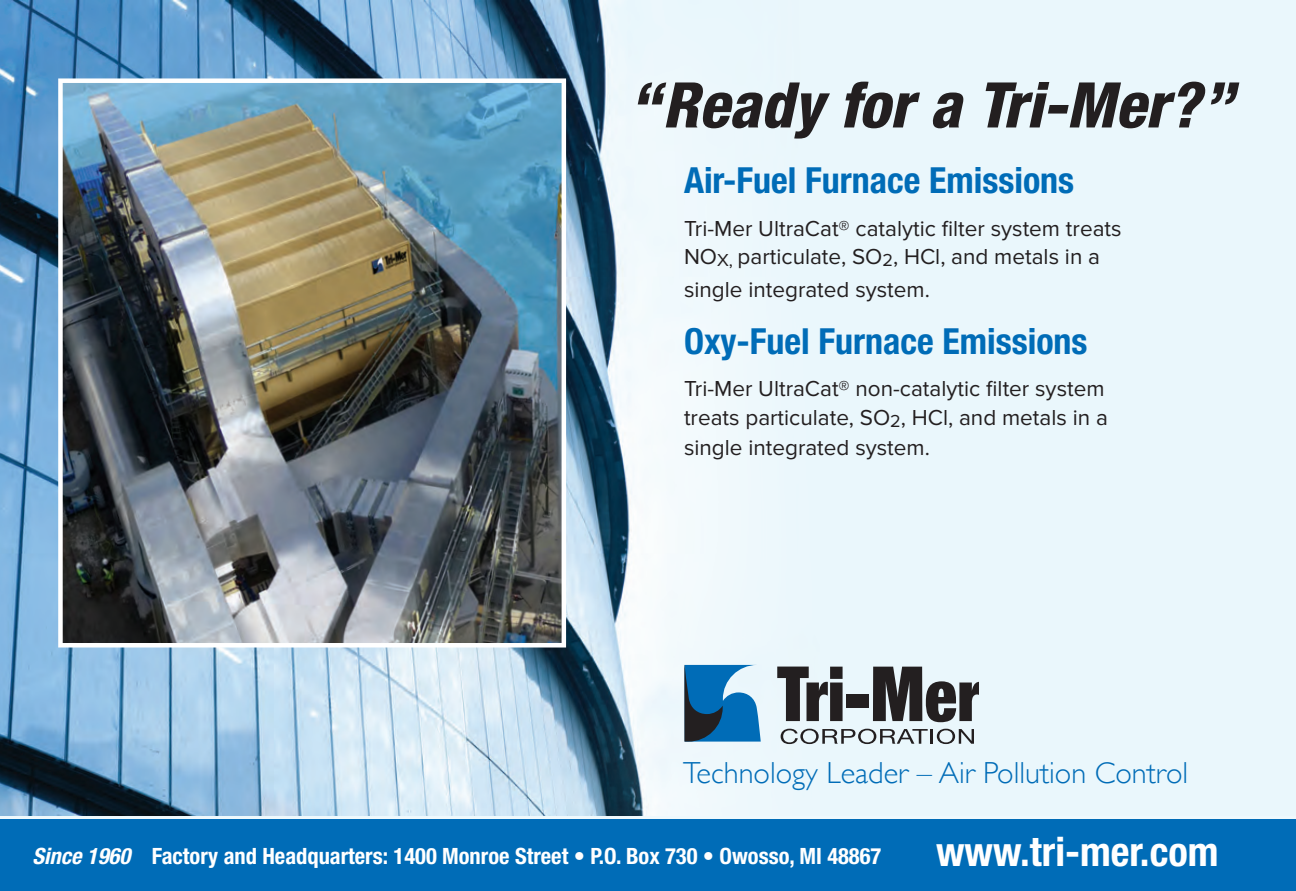
<style>
.page{position:relative;width:1296px;height:891px;background:#fff}
.page>*{position:absolute;margin:0;border:0;box-sizing:border-box;transform-origin:0 0}
.t1{font:italic 800 condensed 63px "Helvetica Neue";color:#231f20}
.t2{font:700 condensed 40.5px "Helvetica Neue";color:#fff}
.t3{font:700 condensed 36px "Helvetica Neue";color:#006cb7}
.t4{font:300 30.38px "Gill Sans";color:#006cb7}
.t5{font:22.5px/29.2px "Proxima Nova";color:#231f20}
.t6{font:700 condensed 22.5px "Helvetica Neue";color:#fff}
.s1{font-style:italic}
</style>
<div class="page">
<div style="left:0;top:0;width:1296px;height:869px;background:#eaf7fc"></div>
<img style="left:0;top:0;width:835px;height:816px">
<svg style="left:781px;top:729px;width:147px;height:15px"></svg>
<hr style="left:930px;top:729px;width:3px;height:15px;background:#231f20">
<svg style="left:937px;top:729px;width:37px;height:15px"></svg>
<svg style="left:777px;top:667px;width:66px;height:54px"></svg>
<div style="left:847px;top:694px;width:22px;height:14px;background:#231f20"></div>
<svg style="left:873px;top:667px;width:105px;height:55px"></svg>
<svg style="left:684px;top:665px;width:77px;height:77px"></svg>
<div style="left:0;top:817px;width:1296px;height:74px;background:#006cb7"></div>
<img style="left:63px;top:83px;width:498px;height:560px">
<div style="left:58px;top:78px;width:508px;height:570px;border:4px solid #fff"></div>
<hr style="left:0;top:816px;width:1296px;height:3px;background:#eff9fd">
<h1 class="t1" style="left:630px;top:66px;width:605px">“Ready for a Tri-Mer?”</h1>
<h3 class="t3" style="left:684px;top:158px;width:392px">Air-Fuel Furnace Emissions</h3>
<p class="t5" style="left:684px;top:215px;width:439px;line-height:28.6px">Tri-Mer UltraCat® catalytic filter system treats<br>NO<sub>X,</sub> particulate, SO<sub>2</sub>, HCl, and metals in a</p>
<p class="t5" style="left:684px;top:276px;width:247px">single integrated system.</p>
<h3 class="t3" style="left:684px;top:319px;width:405px">Oxy-Fuel Furnace Emissions</h3>
<p class="t5" style="left:684px;top:375px;width:425px">Tri-Mer UltraCat® non-catalytic filter system treats particulate, SO<sub>2</sub>, HCl, and metals in a single integrated system.</p>
<h3 class="t4" style="left:683px;top:749px;width:507px">Technology Leader – Air Pollution Control</h3>
<p class="t6" style="left:32px;top:843px;width:850px"><span class="s1">Since 1960</span> Factory and Headquarters: 1400 Monroe Street • P.O. Box 730 • Owosso, MI 48867</p>
<h2 class="t2" style="left:936px;top:827px;width:284px">www.tri-mer.com</h2>
</div>
